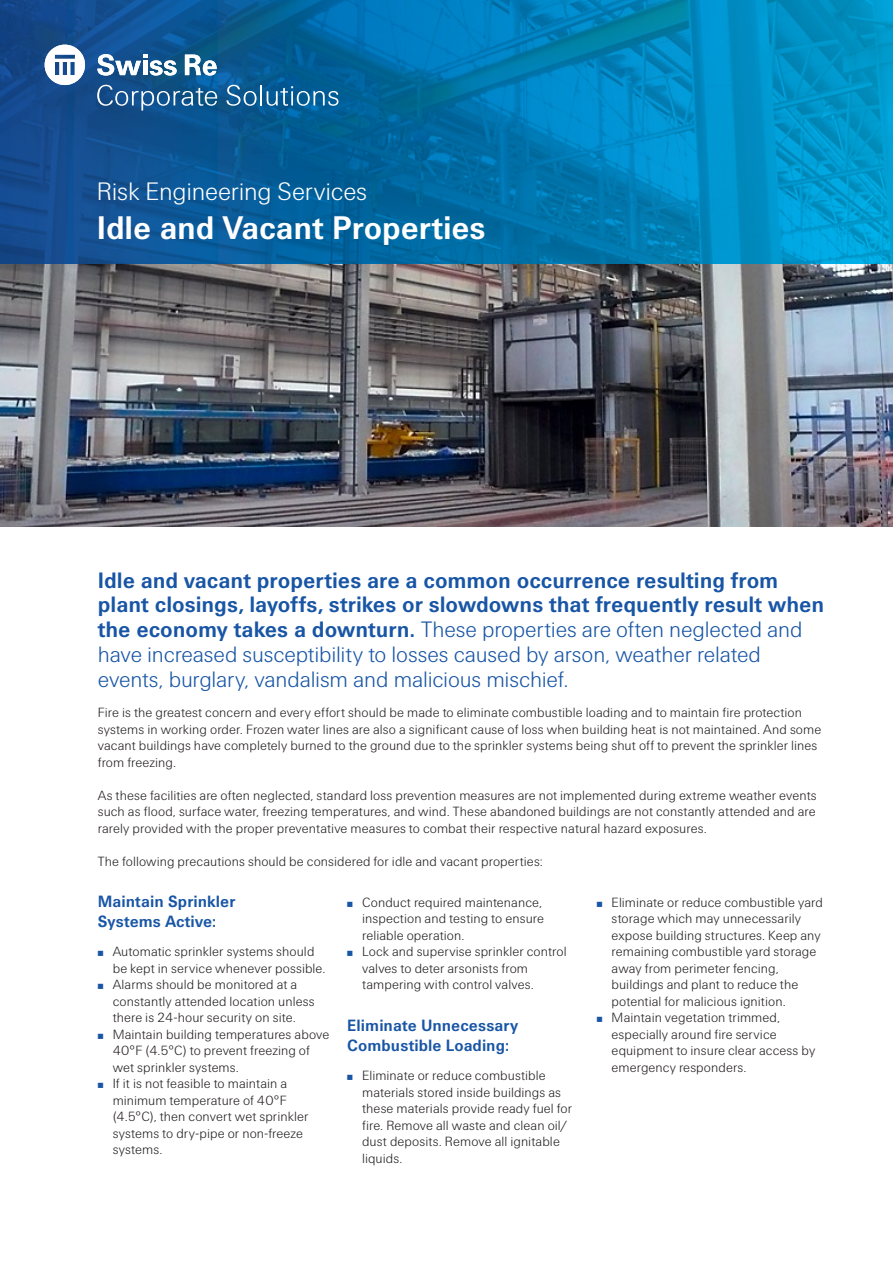
<style>
.page{position:relative;width:893px;height:1263px;background:#fff}
.page>*{position:absolute;margin:0;border:0;box-sizing:border-box;transform-origin:0 0}
.t1{font:700 33px "Swiss Re Sans OT";letter-spacing:-.005em;color:#fff}
.t2{font:300 25.5px "Swiss Re Sans OT";letter-spacing:-.005em;color:#fff}
.t3{font:700 22.5px/24.8px "Swiss Re Sans OT";color:#1855a5}
.t4{font:700 16.5px/20.2px "Swiss Re Sans OT";letter-spacing:.005em;color:#1855a5}
.t5{font:300 13.5px/16.5px "Swiss Re Sans OT";letter-spacing:.005em;color:#231f20}
.s1{font-weight:300}
.s2{color:#1855a5}
</style>
<div class="page">
<img style="left:0;top:263px;width:893px;height:264px">
<svg style="left:0;top:0;width:893px;height:263px;background:#0471ab"></svg>
<svg style="left:97px;top:85px;width:120px;height:26px;background:#366c9d"></svg>
<svg style="left:226px;top:85px;width:31px;height:21px"></svg>
<hr style="left:260px;top:85px;width:2px;height:20px;background:#fff">
<svg style="left:267px;top:86px;width:71px;height:20px"></svg>
<svg style="left:45px;top:45px;width:40px;height:40px"></svg>
<svg style="left:97px;top:54px;width:80px;height:22px"></svg>
<svg style="left:185px;top:55px;width:32px;height:21px"></svg>
<h2 class="t2" style="left:97px;top:176px;width:272px">Risk Engineering Services</h2>
<h1 class="t1" style="left:97px;top:208px;width:391px">Idle and Vacant Properties</h1>
<p class="t3" style="left:98px;top:568px;width:728px">Idle and vacant properties are a common occurrence resulting from plant closings, layoffs, strikes or slowdowns that frequently result when the economy takes a downturn. <span class="s1">These properties are often neglected and have increased susceptibility to losses caused by arson, weather related events, burglary, vandalism and malicious mischief.</span></p>
<p class="t5" style="left:98px;top:704px;width:725px">Fire is the greatest concern and every effort should be made to eliminate combustible loading and to maintain fire protection systems in working order. Frozen water lines are also a significant cause of loss when building heat is not maintained. And some vacant buildings have completely burned to the ground due to the sprinkler systems being shut off to prevent the sprinkler lines from freezing.</p>
<p class="t5" style="left:98px;top:787px;width:720px;text-align:justify">As these facilities are often neglected, standard loss prevention measures are not implemented during extreme weather events such as flood, surface water, freezing temperatures, and wind. These abandoned buildings are not constantly attended and are rarely provided with the proper preventative measures to combat their respective natural hazard exposures.</p>
<p class="t5" style="left:98px;top:853px;width:447px">The following precautions should be considered for idle and vacant properties:</p>
<p class="t5" style="left:347px;top:894px;width:196px"><span class="s2">̤</span> Conduct required maintenance,</p>
<p class="t5" style="left:362px;top:911px;width:183px">inspection and testing to ensure</p>
<p class="t5" style="left:362px;top:927px;width:104px">reliable operation.</p>
<p class="t5" style="left:347px;top:944px;width:221px"><span class="s2">̤</span> Lock and supervise sprinkler control</p>
<p class="t5" style="left:362px;top:960px;width:167px">valves to deter arsonists from</p>
<p class="t5" style="left:362px;top:977px;width:173px">tampering with control valves.</p>
<p class="t4" style="left:347px;top:1015px;width:172px">Eliminate Unnecessary<br>Combustible Loading:</p>
<p class="t5" style="left:362px;top:1067px;width:212px;text-indent:-15px"><span class="s2">̤</span> Eliminate or reduce combustible materials stored inside buildings as these materials provide ready fuel for fire. Remove all waste and clean oil/ dust deposits. Remove all ignitable liquids.</p>
<p class="t4" style="left:98px;top:891px;width:139px">Maintain Sprinkler<br>Systems Active:</p>
<p class="t5" style="left:98px;top:944px;width:218px"><span class="s2">̤</span> Automatic sprinkler systems should</p>
<p class="t5" style="left:113px;top:960px;width:214px">be kept in service whenever possible.</p>
<p class="t5" style="left:98px;top:977px;width:201px"><span class="s2">̤</span> Alarms should be monitored at a</p>
<p class="t5" style="left:113px;top:993px;width:203px">constantly attended location unless</p>
<p class="t5" style="left:113px;top:1010px;width:185px">there is 24-hour security on site.</p>
<p class="t5" style="left:98px;top:1026px;width:233px"><span class="s2">̤</span> Maintain building temperatures above</p>
<p class="t5" style="left:113px;top:1043px;width:199px">40°F (4.5°C) to prevent freezing of</p>
<p class="t5" style="left:113px;top:1059px;width:128px">wet sprinkler systems.</p>
<p class="t5" style="left:98px;top:1076px;width:191px"><span class="s2">̤</span> If it is not feasible to maintain a</p>
<p class="t5" style="left:113px;top:1092px;width:176px">minimum temperature of 40°F</p>
<p class="t5" style="left:113px;top:1109px;width:197px">(4.5°C), then convert wet sprinkler</p>
<p class="t5" style="left:113px;top:1125px;width:192px">systems to dry-pipe or non-freeze</p>
<p class="t5" style="left:113px;top:1142px;width:51px">systems.</p>
<p class="t5" style="left:597px;top:894px;width:228px"><span class="s2">̤</span> Eliminate or reduce combustible yard</p>
<p class="t5" style="left:612px;top:911px;width:191px">storage which may unnecessarily</p>
<p class="t5" style="left:612px;top:927px;width:211px">expose building structures. Keep any</p>
<p class="t5" style="left:612px;top:944px;width:206px">remaining combustible yard storage</p>
<p class="t5" style="left:612px;top:960px;width:169px">away from perimeter fencing,</p>
<p class="t5" style="left:612px;top:977px;width:188px">buildings and plant to reduce the</p>
<p class="t5" style="left:612px;top:993px;width:176px">potential for malicious ignition.</p>
<p class="t5" style="left:597px;top:1010px;width:185px"><span class="s2">̤</span> Maintain vegetation trimmed,</p>
<p class="t5" style="left:612px;top:1026px;width:167px">especially around fire service</p>
<p class="t5" style="left:612px;top:1043px;width:205px">equipment to insure clear access by</p>
<p class="t5" style="left:612px;top:1059px;width:137px">emergency responders.</p>
</div>
